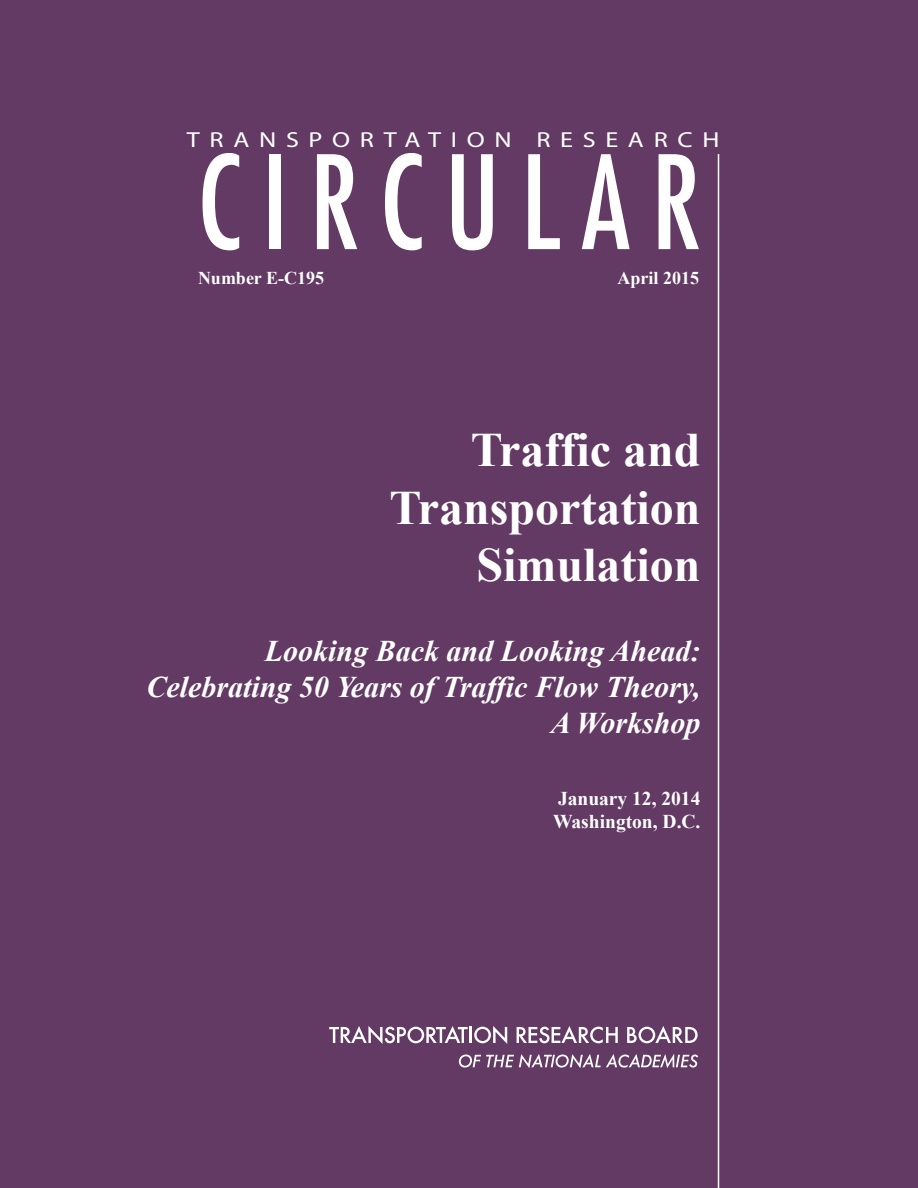
<style>
.page{position:relative;width:918px;height:1188px;background:#633a63}
.page>*{position:absolute;margin:0;border:0;box-sizing:border-box;transform-origin:0 0}
.t1{font:700 48px/57.6px "Times New Roman";color:#fff;text-align:right}
.t2{font:italic 700 30px/36px "Times New Roman";color:#fff;text-align:right}
.t3{font:21.75px "Myriad";letter-spacing:.37em;color:#fff;scale:1.2 1}
.t4{font:700 19.5px/23.4px "Times New Roman";color:#fff}
.t5{font:700 18px "Times New Roman";color:#fff}
</style>
<div class="page">
<svg style="left:329px;top:1026px;width:178px;height:18px"></svg>
<svg style="left:517px;top:1026px;width:101px;height:17px"></svg>
<svg style="left:627px;top:1026px;width:71px;height:17px"></svg>
<svg style="left:459px;top:1054px;width:239px;height:14px"></svg>
<hr style="left:718px;top:154px;width:1px;height:1034px;background:#fff">
<svg style="left:203px;top:153px;width:36px;height:97px"></svg>
<div style="left:270px;top:154px;width:11px;height:95px;background:#fff"></div>
<svg style="left:317px;top:154px;width:40px;height:95px"></svg>
<svg style="left:385px;top:153px;width:37px;height:97px"></svg>
<svg style="left:452px;top:154px;width:41px;height:96px"></svg>
<svg style="left:528px;top:154px;width:32px;height:95px"></svg>
<svg style="left:582px;top:154px;width:48px;height:95px"></svg>
<svg style="left:659px;top:154px;width:40px;height:95px"></svg>
<p class="t3" style="left:187px;top:129px;width:445px">TRANSPORTATION RESEARCH</p>
<p class="t5" style="left:198px;top:265px;width:128px">Number E-C195</p>
<p class="t5" style="left:618px;top:265px;width:83px">April 2015</p>
<h1 class="t1" style="left:389px;top:420px;width:313px">Traffic and<br>Transportation<br>Simulation</h1>
<p class="t2" style="left:146px;top:632px;width:556px">Looking Back and Looking Ahead:<br>Celebrating 50 Years of Traffic Flow Theory,<br>A Workshop</p>
<p class="t4" style="left:553px;top:786px;width:149px">January 12, 2014<br>Washington, D.C.</p>
</div>
